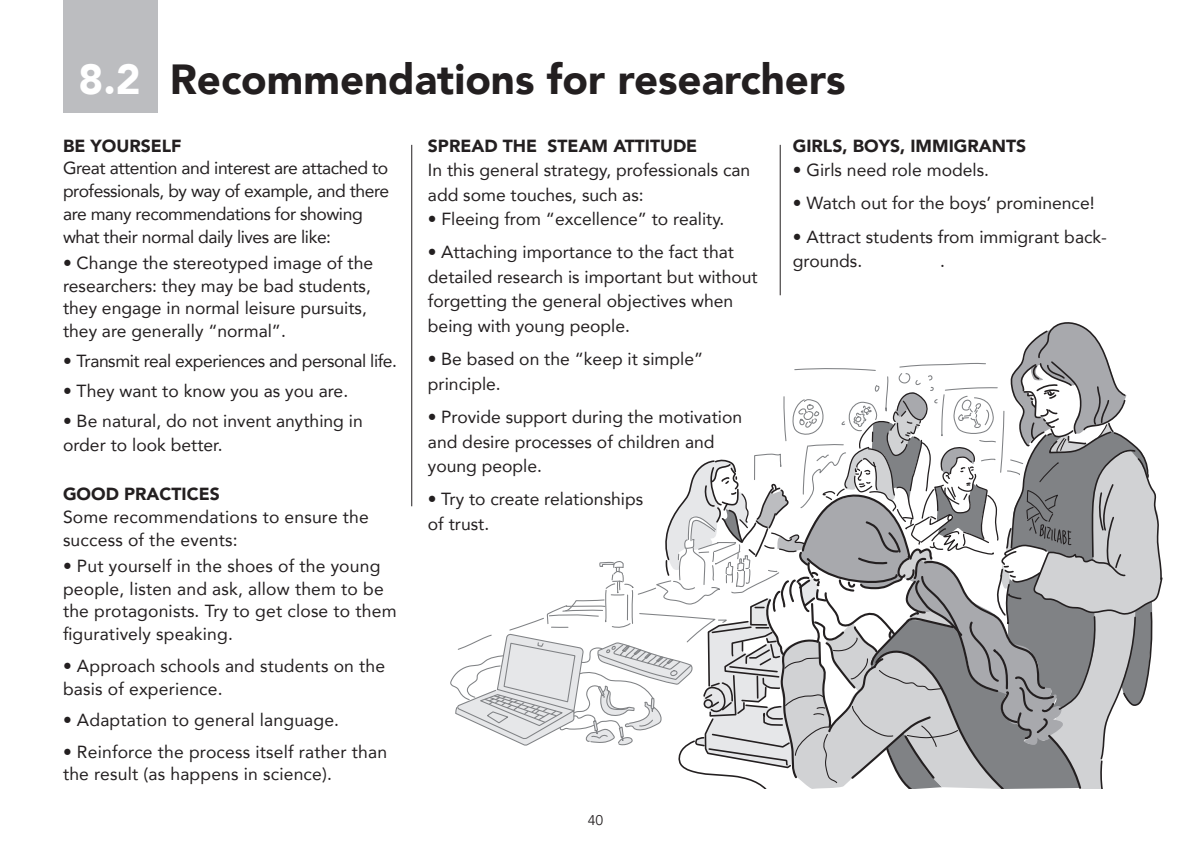
<style>
.page{position:relative;width:1191px;height:844px;background:#fff}
.page>*{position:absolute;margin:0;border:0;box-sizing:border-box;transform-origin:0 0}
.t1{font:900 42px "Avenir";color:#231f20}
.t2{font:900 42px "Avenir";color:#fff}
.t3{font:17.5px/22.8px "Avenir";color:#231f20}
.t4{font:17.5px/22.8px "Avenir";letter-spacing:-.025em;color:#231f20}
.t5{font:900 17.5px "Avenir";color:#231f20}
.t6{font:14px "Avenir";color:#231f20}
</style>
<div class="page">
<svg style="left:450px;top:322px;width:713px;height:466px"></svg>
<hr style="left:411px;top:145px;width:1px;height:361px;background:#231f20">
<hr style="left:780px;top:145px;width:1px;height:150px;background:#231f20">
<div style="left:63px;top:0;width:95px;height:113px;background:#bcbdc0"></div>
<p class="t2" style="left:79px;top:44px;width:64px">8.2</p>
<p class="t1" style="left:170px;top:43px;width:677px">Recommendations for researchers</p>
<p class="t5" style="left:63px;top:130px;width:120px">BE YOURSELF</p>
<p class="t4" style="left:63px;top:156px;width:328px">Great attention and interest are attached to professionals, by way of example, and there are many recommendations for showing what their normal daily lives are like:</p>
<p class="t3" style="left:63px;top:251px;width:312px">• Change the stereotyped image of the researchers: they may be bad students, they engage in normal leisure pursuits, they are generally “normal”.</p>
<p class="t4" style="left:63px;top:349px;width:335px">• Transmit real experiences and personal life.</p>
<p class="t3" style="left:63px;top:378px;width:287px">• They want to know you as you are.</p>
<p class="t3" style="left:63px;top:407px;width:301px;line-height:24.5px">• Be natural, do not invent anything in order to look better.</p>
<p class="t5" style="left:63px;top:479px;width:158px">GOOD PRACTICES</p>
<p class="t3" style="left:63px;top:504px;width:307px">Some recommendations to ensure the success of the events:</p>
<p class="t3" style="left:63px;top:553px;width:335px">• Put yourself in the shoes of the young people, listen and ask, allow them to be the protagonists. Try to get close to them figuratively speaking.</p>
<p class="t3" style="left:63px;top:653px;width:324px">• Approach schools and students on the basis of experience.</p>
<p class="t3" style="left:63px;top:707px;width:278px">• Adaptation to general language.</p>
<p class="t3" style="left:63px;top:739px;width:326px">• Reinforce the process itself rather than the result (as happens in science).</p>
<p class="t5" style="left:428px;top:130px;width:271px">SPREAD THE STEAM ATTITUDE</p>
<p class="t3" style="left:428px;top:157px;width:324px;line-height:24.5px">In this general strategy, professionals can add some touches, such as:</p>
<p class="t3" style="left:428px;top:207px;width:298px">• Fleeing from “excellence” to reality.</p>
<p class="t3" style="left:428px;top:239px;width:331px;line-height:24.5px">• Attaching importance to the fact that detailed research is important but without forgetting the general objectives when</p>
<p class="t3" style="left:428px;top:314px;width:204px">being with young people.</p>
<p class="t3" style="left:428px;top:346px;width:277px;line-height:24.5px">• Be based on the “keep it simple” principle.</p>
<p class="t3" style="left:428px;top:404px;width:316px;line-height:24.5px">• Provide support during the motivation and desire processes of children and young people.</p>
<p class="t3" style="left:428px;top:487px;width:217px">• Try to create relationships</p>
<p class="t3" style="left:428px;top:511px;width:63px">of trust.</p>
<p class="t6" style="left:587px;top:811px;width:17px">40</p>
<p class="t5" style="left:793px;top:130px;width:235px">GIRLS, BOYS, IMMIGRANTS</p>
<p class="t3" style="left:793px;top:158px;width:198px">• Girls need role models.</p>
<p class="t3" style="left:793px;top:191px;width:303px">• Watch out for the boys’ prominence!</p>
<p class="t3" style="left:793px;top:224px;width:316px;line-height:24.5px">• Attract students from immigrant back&shy;grounds.</p>
<p class="t3" style="left:940px;top:249px;width:6px">.</p>
</div>
